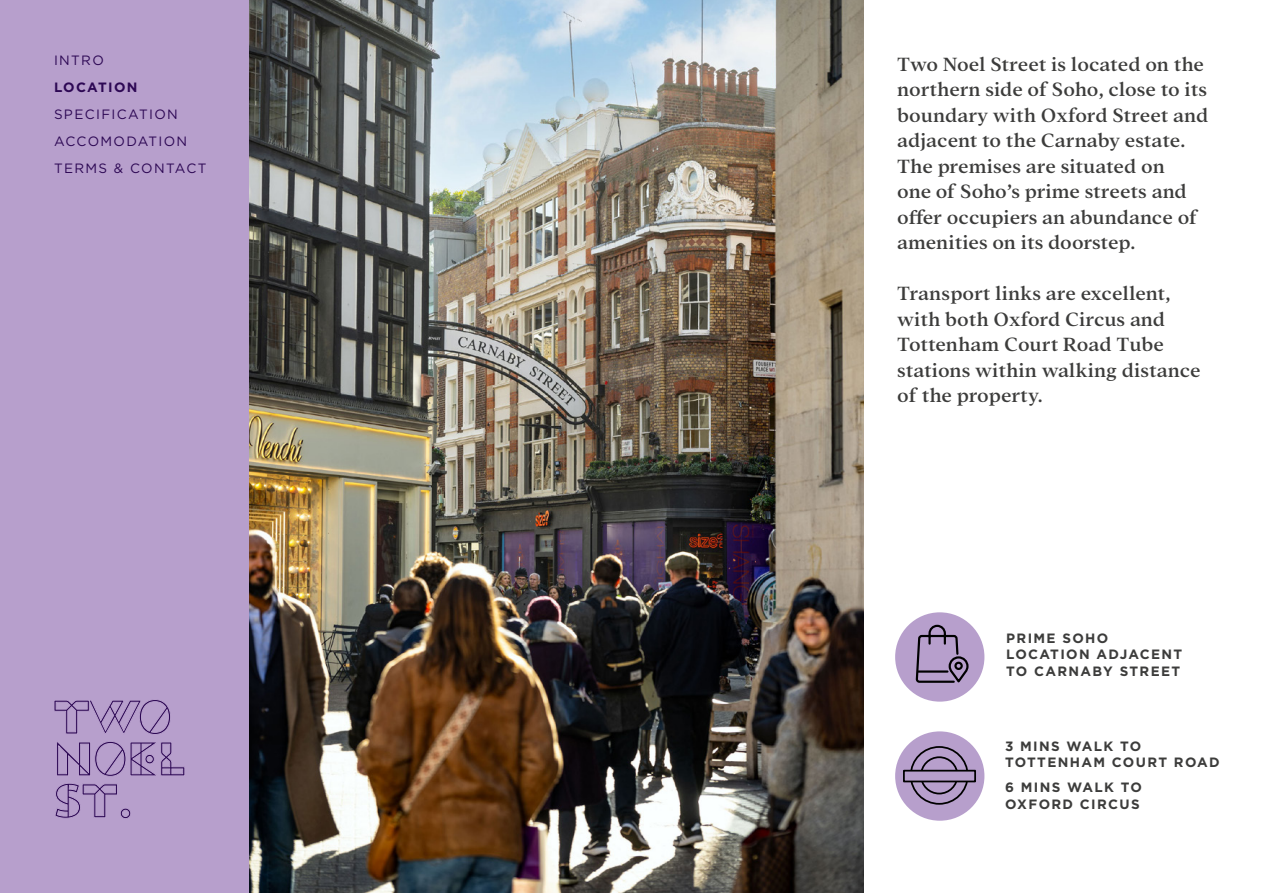
<style>
.page{position:relative;width:1263px;height:893px;background:#fff}
.page>*{position:absolute;margin:0;border:0;box-sizing:border-box;transform-origin:0 0}
.t1{font:500 21px/25.5px "Addington CF";letter-spacing:-.01em;color:#3c3c3b}
.t2{font:700 13.5px/16.5px "Gotham";letter-spacing:.1em;color:#3c3c3b}
.t3{font:13.5px/27px "Gotham";letter-spacing:.1em;color:#2d0854}
.t4{font:700 13.5px "Gotham";letter-spacing:.1em;color:#2d0854}
</style>
<div class="page">
<img style="left:249px;top:0;width:615px;height:893px">
<div style="left:0;top:0;width:249px;height:893px;background:#b79fcc"></div>
<svg style="left:54px;top:700px;width:131px;height:76px"></svg>
<svg style="left:55px;top:783px;width:76px;height:36px"></svg>
<div style="left:895px;top:612px;width:89px;height:90px;background:#b79fcc;border-radius:50%"></div>
<svg style="left:915px;top:624px;width:54px;height:59px"></svg>
<div style="left:895px;top:731px;width:89px;height:90px;background:#b79fcc;border-radius:50%"></div>
<div style="left:910px;top:746px;width:58px;height:59px;border:2px solid #000;border-radius:50%"></div>
<div style="left:920px;top:756px;width:38px;height:38px;border:2px solid #000;border-radius:50%"></div>
<div style="left:904px;top:771px;width:71px;height:10px;background:#b79fcc"></div>
<div style="left:903px;top:770px;width:73px;height:12px;border:2px solid #000"></div>
<p class="t3" style="left:54px;top:46px;width:51px">INTRO</p>
<p class="t4" style="left:54px;top:78px;width:85px">LOCATION</p>
<p class="t3" style="left:54px;top:100px;width:154px">SPECIFICATION<br>ACCOMODATION<br>TERMS &amp; CONTACT</p>
<p class="t1" style="left:897px;top:52px;width:313px">Two Noel Street is located on the northern side of Soho, close to its boundary with Oxford Street and adjacent to the Carnaby estate.<br>The premises are situated on<br>one of Soho’s prime streets and offer occupiers an abundance of amenities on its doorstep.</p>
<p class="t1" style="left:897px;top:282px;width:305px">Transport links are excellent, with both Oxford Circus and<br>Tottenham Court Road Tube stations within walking distance of the property.</p>
<p class="t2" style="left:1006px;top:629px;width:178px">PRIME SOHO<br>LOCATION ADJACENT<br>TO CARNABY STREET</p>
<p class="t2" style="left:1005px;top:738px;width:216px">3 MINS WALK TO<br>TOTTENHAM COURT ROAD</p>
<p class="t2" style="left:1005px;top:779px;width:138px">6 MINS WALK TO<br>OXFORD CIRCUS</p>
</div>
